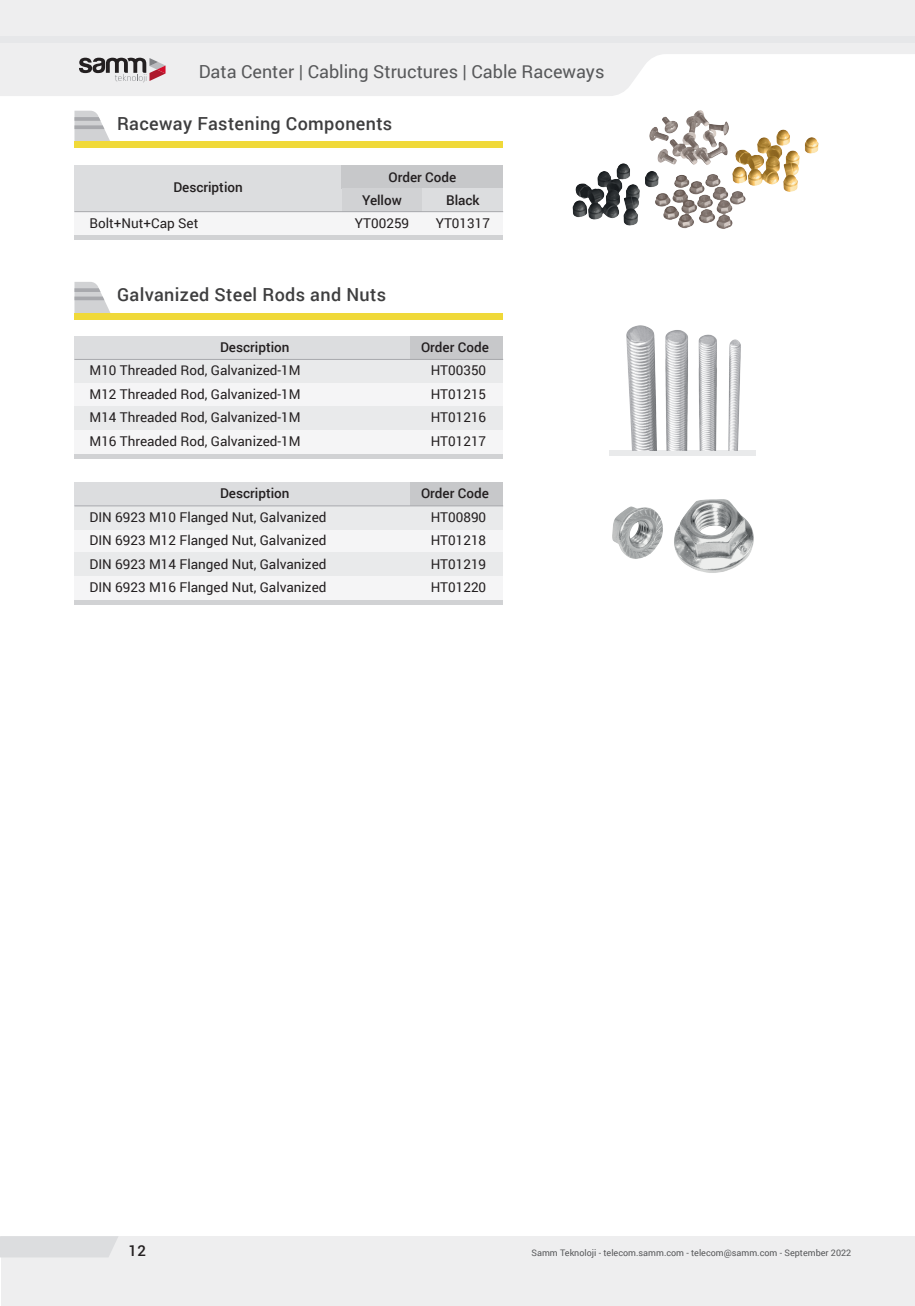
<style>
.page{position:relative;width:915px;height:1306px;background:#fff}
.page>*{position:absolute;margin:0;border:0;box-sizing:border-box;transform-origin:0 0}
.t1{font:500 18px "Roboto";letter-spacing:.02em;color:#3e3e3f}
.t2{font:18px "Roboto";color:#57585a}
.t3{font:500 15px "Roboto";color:#231f20}
.t4{font:13.5px/23.4px "Roboto";color:#231f20;text-align:justify}
.t5{font:500 13.5px/23.4px "Roboto";color:#231f20}
.t6{font:9px "Roboto";color:#57585a}
</style>
<div class="page">
<div style="left:608px;top:450px;width:147px;height:6px;background:#e9eaeb"></div>
<img style="left:626px;top:325px;width:115px;height:125px">
<div style="left:74px;top:359px;width:429px;height:95px;background:#f5f5f6"></div>
<div style="left:74px;top:359px;width:429px;height:24px;background:#e9eaeb"></div>
<div style="left:74px;top:406px;width:429px;height:23px;background:#e9eaeb"></div>
<div style="left:74px;top:336px;width:336px;height:23px;background:#dcdddf"></div>
<div style="left:410px;top:336px;width:93px;height:23px;background:#c7c8ca"></div>
<div style="left:74px;top:506px;width:429px;height:95px;background:#f5f5f6"></div>
<div style="left:74px;top:506px;width:429px;height:23px;background:#e9eaeb"></div>
<div style="left:74px;top:552px;width:429px;height:24px;background:#e9eaeb"></div>
<div style="left:74px;top:482px;width:336px;height:24px;background:#dcdddf"></div>
<div style="left:410px;top:482px;width:93px;height:24px;background:#c7c8ca"></div>
<img style="left:612px;top:499px;width:142px;height:74px">
<div style="left:74px;top:212px;width:429px;height:23px;background:#f5f5f6"></div>
<img style="left:572px;top:110px;width:247px;height:119px">
<svg style="left:74px;top:111px;width:38px;height:31px"></svg>
<div style="left:74px;top:142px;width:429px;height:6px;background:#f0d939"></div>
<svg style="left:74px;top:282px;width:37px;height:31px"></svg>
<div style="left:74px;top:313px;width:429px;height:6px;background:#f0d939"></div>
<svg style="left:0;top:0;width:914px;height:96px;background:#f0f0f1"></svg>
<div style="left:0;top:36px;width:914px;height:7px;background:#e6e7e9"></div>
<div style="left:1px;top:1236px;width:913px;height:69px;background:#eeeeef"></div>
<div style="left:0;top:1236px;width:118px;height:21px;background:#dcdddf"></div>
<div style="left:74px;top:165px;width:429px;height:47px;background:#dcdddf"></div>
<div style="left:341px;top:165px;width:162px;height:23px;background:#c7c8ca"></div>
<div style="left:341px;top:188px;width:81px;height:24px;background:#d1d2d4"></div>
<hr style="left:74px;top:211px;width:429px;height:1px;background:#a8a9ad">
<hr style="left:74px;top:359px;width:429px;height:1px;background:#a8a9ad">
<hr style="left:74px;top:505px;width:429px;height:1px;background:#a8a9ad">
<hr style="left:74px;top:235px;width:429px;height:4px;background:#d1d2d4">
<hr style="left:74px;top:454px;width:429px;height:4px;background:#d1d2d4">
<hr style="left:74px;top:601px;width:429px;height:4px;background:#d1d2d4">
<svg style="left:79px;top:58px;width:86px;height:24px;background:#aba0a3"></svg>
<h1 class="t2" style="left:199px;top:59px;width:407px">Data Center | Cabling Structures | Cable Raceways</h1>
<h1 class="t1" style="left:117px;top:110px;width:277px">Raceway Fastening Components</h1>
<p class="t5" style="left:173px;top:175px;width:71px">Description</p>
<p class="t5" style="left:362px;top:165px;width:96px;text-indent:26px">Order Code<br>Yellow</p>
<p class="t5" style="left:446px;top:188px;width:35px">Black</p>
<p class="t4" style="left:89px;top:211px;width:110px">Bolt+Nut+Cap Set</p>
<p class="t4" style="left:355px;top:211px;width:56px">YT00259</p>
<p class="t4" style="left:435px;top:211px;width:56px">YT01317</p>
<h1 class="t1" style="left:117px;top:282px;width:270px">Galvanized Steel Rods and Nuts</h1>
<p class="t5" style="left:220px;top:334px;width:71px">Description</p>
<p class="t5" style="left:421px;top:334px;width:69px">Order Code</p>
<p class="t4" style="left:89px;top:358px;width:213px">M10 Threaded Rod, Galvanized-1M M12 Threaded Rod, Galvanized-1M M14 Threaded Rod, Galvanized-1M M16 Threaded Rod, Galvanized-1M</p>
<p class="t4" style="left:430px;top:358px;width:57px">HT00350<br>HT01215<br>HT01216<br>HT01217</p>
<p class="t5" style="left:220px;top:481px;width:71px">Description</p>
<p class="t5" style="left:421px;top:481px;width:69px">Order Code</p>
<p class="t4" style="left:89px;top:505px;width:238px">DIN 6923 M10 Flanged Nut, Galvanized DIN 6923 M12 Flanged Nut, Galvanized DIN 6923 M14 Flanged Nut, Galvanized DIN 6923 M16 Flanged Nut, Galvanized</p>
<p class="t4" style="left:430px;top:505px;width:57px">HT00890<br>HT01218<br>HT01219<br>HT01220</p>
<p class="t3" style="left:128px;top:1240px;width:19px">12</p>
<p class="t6" style="left:531px;top:1246px;width:321px">Samm Teknoloji - telecom.samm.com - telecom@samm.com - September 2022</p>
</div>
